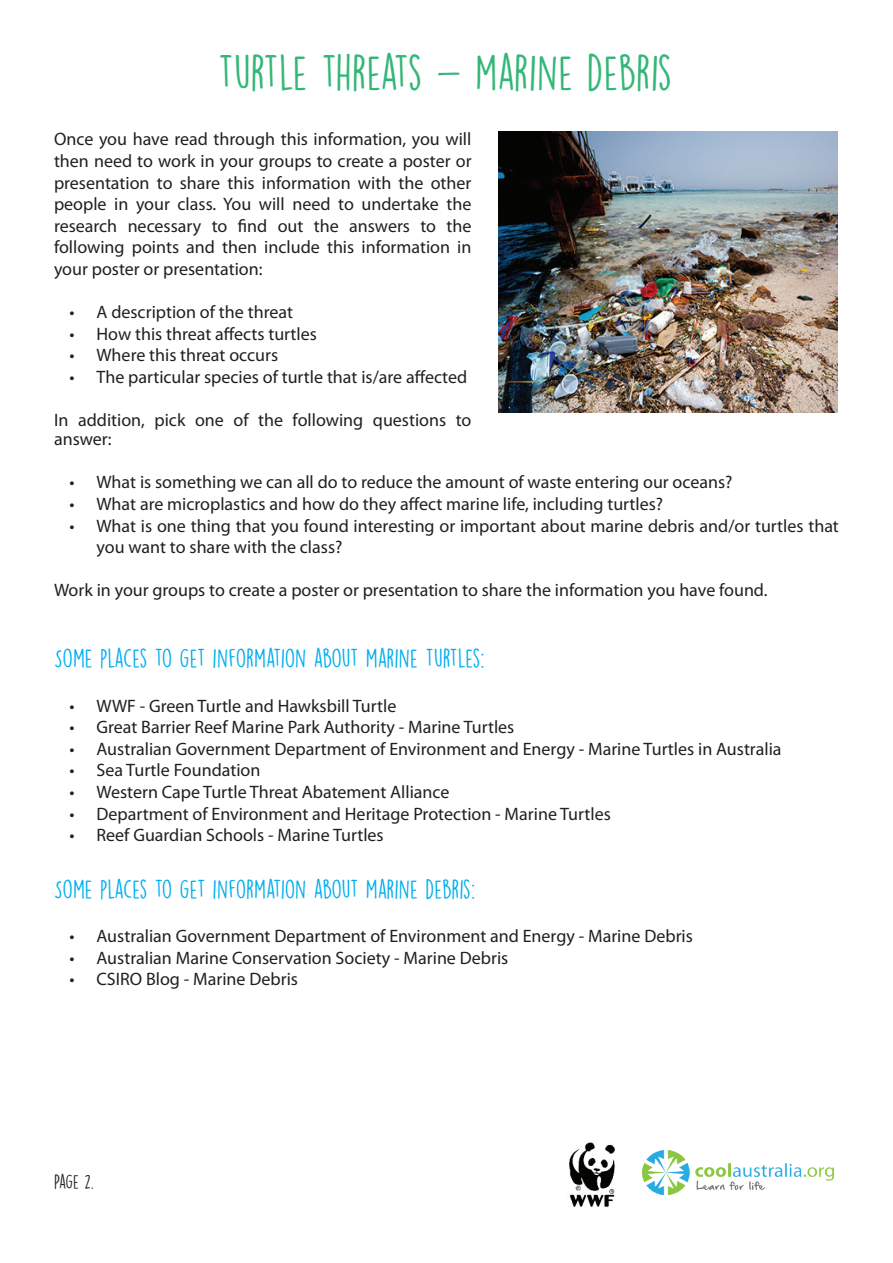
<style>
.page{position:relative;width:893px;height:1263px;background:#fff}
.page>*{position:absolute;margin:0;border:0;box-sizing:border-box;transform-origin:0 0}
.t1{font:45px "DK Lemon Yellow Sun";color:#33b777}
.t2{font:24px "DK Lemon Yellow Sun";letter-spacing:-.01em;color:#00aeef}
.t3{font:18px/21.6px "Myriad Pro";color:#231f20}
.t4{font:18px "DK Lemon Yellow Sun";color:#231f20}
</style>
<div class="page">
<img style="left:498px;top:132px;width:340px;height:280px">
<img style="left:643px;top:1150px;width:191px;height:45px">
<img style="left:569px;top:1142px;width:46px;height:65px">
<h1 class="t1" style="left:218px;top:46px;width:456px">TURTLE THREATS - MARINE DEBRIS</h1>
<p class="t3" style="left:54px;top:128px;width:419px;text-align:justify">Once you have read through this information, you will then need to work in your groups to create a poster or presentation to share this information with the other people in your class. You will need to undertake the research necessary to find out the answers to the following points and then include this information in your poster or presentation:</p>
<p class="t3" style="left:70px;top:301px;width:225px">• A description of the threat</p>
<p class="t3" style="left:70px;top:323px;width:249px">• How this threat affects turtles</p>
<p class="t3" style="left:70px;top:344px;width:210px">• Where this threat occurs</p>
<p class="t3" style="left:70px;top:366px;width:399px">• The particular species of turtle that is/are affected</p>
<p class="t3" style="left:54px;top:409px;width:419px">In addition, pick one of the following questions to</p>
<p class="t3" style="left:54px;top:428px;width:59px">answer:</p>
<p class="t3" style="left:70px;top:471px;width:665px">• What is something we can all do to reduce the amount of waste entering our oceans?</p>
<p class="t3" style="left:70px;top:493px;width:595px">• What are microplastics and how do they affect marine life, including turtles?</p>
<p class="t3" style="left:97px;top:514px;width:744px;text-indent:-27px">• What is one thing that you found interesting or important about marine debris and/or turtles that you want to share with the class?</p>
<p class="t3" style="left:54px;top:579px;width:715px">Work in your groups to create a poster or presentation to share the information you have found.</p>
<h2 class="t2" style="left:54px;top:644px;width:432px">SOME PLACES TO GET INFORMATION ABOUT MARINE TURTLES:</h2>
<p class="t3" style="left:70px;top:694px;width:328px">• WWF - Green Turtle and Hawksbill Turtle</p>
<p class="t3" style="left:70px;top:716px;width:446px">• Great Barrier Reef Marine Park Authority - Marine Turtles</p>
<p class="t3" style="left:70px;top:738px;width:713px">• Australian Government Department of Environment and Energy - Marine Turtles in Australia</p>
<p class="t3" style="left:70px;top:759px;width:192px">• Sea Turtle Foundation</p>
<p class="t3" style="left:70px;top:781px;width:382px">• Western Cape Turtle Threat Abatement Alliance</p>
<p class="t3" style="left:70px;top:802px;width:543px">• Department of Environment and Heritage Protection - Marine Turtles</p>
<p class="t3" style="left:70px;top:824px;width:316px">• Reef Guardian Schools - Marine Turtles</p>
<h2 class="t2" style="left:54px;top:874px;width:423px">SOME PLACES TO GET INFORMATION ABOUT MARINE DEBRIS:</h2>
<p class="t3" style="left:70px;top:925px;width:625px">• Australian Government Department of Environment and Energy - Marine Debris</p>
<p class="t3" style="left:70px;top:946px;width:440px">• Australian Marine Conservation Society - Marine Debris</p>
<p class="t3" style="left:70px;top:968px;width:230px">• CSIRO Blog - Marine Debris</p>
<p class="t4" style="left:54px;top:1170px;width:42px">PAGE 2.</p>
</div>
